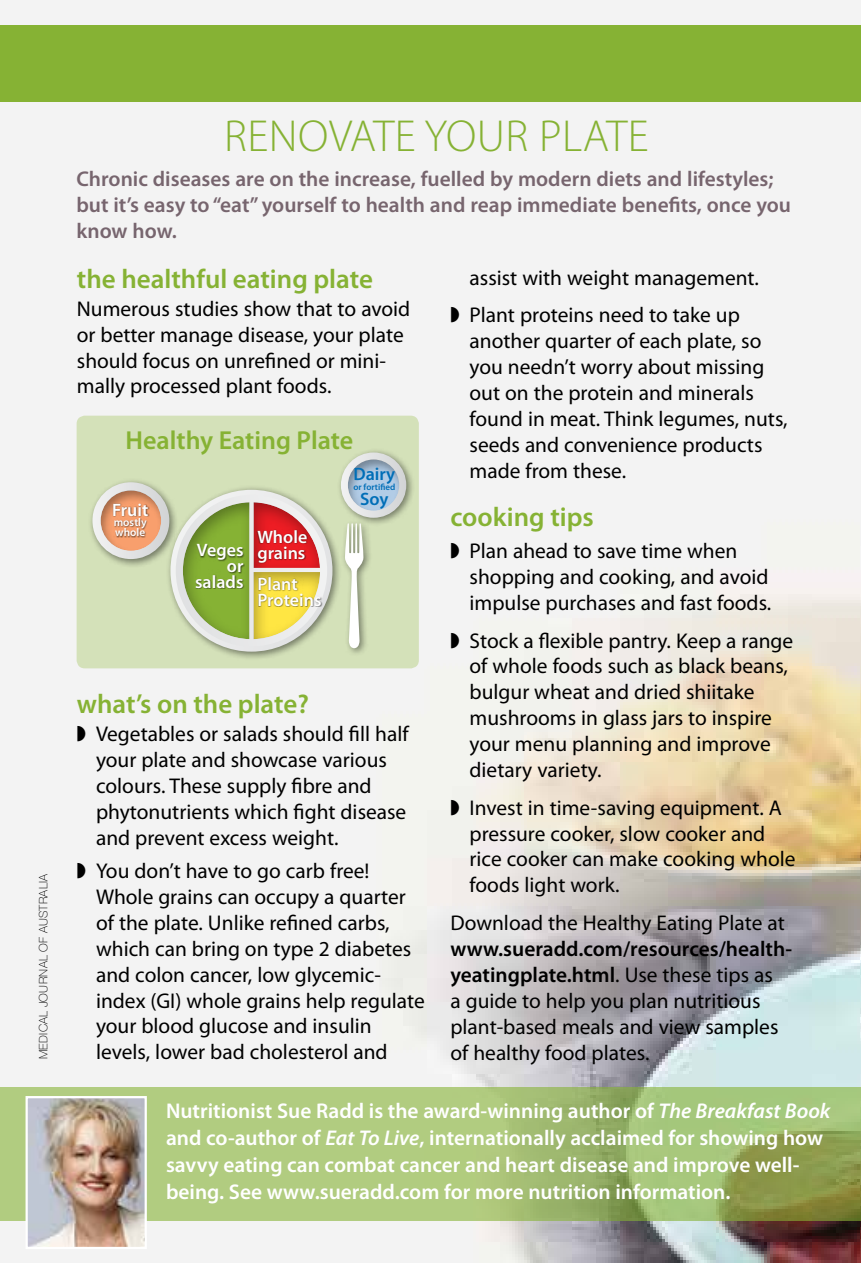
<style>
.page{position:relative;width:862px;height:1263px;background:#fff}
.page>*{position:absolute;margin:0;border:0;box-sizing:border-box;transform-origin:0 0}
.t1{font:300 45px "Myriad Pro";letter-spacing:.01em;color:#86b234}
.t2{font:600 27px "Myriad Pro";color:#86b234}
.t3{font:600 26.1px "Myriad Pro";color:#86b234}
.t4{font:21.38px/25.9px "Myriad Pro";color:#000}
.t5{font:600 21.38px/27px "Myriad Pro";color:#fff}
.t6{font:600 21.38px/25.9px "Myriad Pro";color:#77656e}
.t7{font:600 18px/15.8px "Myriad Pro";color:#fff}
.t8{font:600 18px "Myriad Pro";color:#006eb7}
.t9{font:100 11.7px "Helvetica Neue";letter-spacing:.025em;color:#000}
.t10{font:600 11.25px/9.9px "Myriad Pro";color:#fff}
.t11{font:600 9px "Myriad Pro";color:#006eb7}
.s1{font-weight:600}
.s2{font-style:italic}
</style>
<div class="page">
<img style="left:0;top:1px;width:860px;height:1262px">
<div style="left:0;top:26px;width:860px;height:76px;background:#86b234"></div>
<svg style="left:0;top:1087px;width:859px;height:134px;background:#a6c074"></svg>
<img style="left:29px;top:1099px;width:115px;height:147px">
<div style="left:26px;top:1096px;width:121px;height:153px;border:2px solid #fff"></div>
<div style="left:77px;top:416px;width:341px;height:252px;background:#d4e1b9;border-radius:8px"></div>
<div style="left:88px;top:477px;width:90px;height:91px;background:#000;opacity:.46"></div>
<svg style="left:92px;top:482px;width:77px;height:77px"></svg>
<div style="left:165px;top:485px;width:176px;height:176px;background:#000;opacity:.46"></div>
<svg style="left:170px;top:490px;width:162px;height:162px;background:#e5e6e5"></svg>
<div style="left:176px;top:495px;width:151px;height:151px;background:#e7e8e9;border-radius:76px"></div>
<div style="left:252px;top:498px;width:70px;height:70px;background:#000;opacity:.35"></div>
<div style="left:182px;top:498px;width:70px;height:142px;background:#000;opacity:.35"></div>
<svg style="left:183px;top:502px;width:137px;height:137px"></svg>
<div style="left:252px;top:568px;width:71px;height:72px;background:#000;opacity:.35"></div>
<div style="left:340px;top:519px;width:32px;height:138px;background:#000;opacity:.46"></div>
<svg style="left:344px;top:527px;width:19px;height:121px"></svg>
<div style="left:99px;top:487px;width:65px;height:66px;background:#000;opacity:.35"></div>
<div style="left:195px;top:544px;width:50px;height:45px;background:#000;opacity:.55"></div>
<div style="left:113px;top:503px;width:37px;height:35px;background:#000;opacity:.55"></div>
<div style="left:336px;top:448px;width:79px;height:79px;background:#000;opacity:.46"></div>
<svg style="left:341px;top:452px;width:65px;height:66px"></svg>
<div style="left:347px;top:455px;width:54px;height:56px;background:#000;opacity:.35"></div>
<div style="left:256px;top:530px;width:52px;height:34px;background:#000;opacity:.55"></div>
<div style="left:258px;top:577px;width:64px;height:30px;background:#000;opacity:.55"></div>
<p class="t9" style="left:37px;top:1059px;width:187px;rotate:-90deg">MEDICAL JOURNAL OF AUSTRALIA</p>
<h1 class="t1" style="left:224px;top:111px;width:425px">RENOVATE YOUR PLATE</h1>
<p class="t6" style="left:76px;top:166px;width:715px">Chronic diseases are on the increase, fuelled by modern diets and lifestyles; but it’s easy to “eat” yourself to health and reap immediate benefits, once you know how.</p>
<p class="t2" style="left:77px;top:263px;width:297px">the healthful eating plate</p>
<p class="t4" style="left:77px;top:296px;width:335px">Numerous studies show that to avoid or better manage disease, your plate should focus on unrefined or mini&shy;mally processed plant foods.</p>
<p class="t3" style="left:125px;top:425px;width:229px">Healthy Eating Plate</p>
<p class="t7" style="left:112px;top:502px;width:38px">Fruit</p>
<p class="t10" style="left:114px;top:518px;width:35px">mostly whole</p>
<p class="t7" style="left:195px;top:543px;width:50px;text-align:right">Veges or salads</p>
<p class="t7" style="left:257px;top:528px;width:51px;line-height:16.4px">Whole grains</p>
<p class="t7" style="left:257px;top:576px;width:66px">Plant<br>Proteins</p>
<p class="t8" style="left:353px;top:464px;width:43px">Dairy</p>
<p class="t11" style="left:353px;top:482px;width:43px">or fortified</p>
<p class="t8" style="left:360px;top:489px;width:30px">Soy</p>
<p class="t2" style="left:77px;top:689px;width:233px">what’s on the plate?</p>
<p class="t4" style="left:96px;top:721px;width:314px;text-indent:-19px">◗ Vegetables or salads should fill half your plate and showcase various colours. These supply fibre and phytonutrients which fight disease and prevent excess weight.</p>
<p class="t4" style="left:96px;top:858px;width:330px;text-indent:-19px">◗ You don’t have to go carb free!<br>Whole grains can occupy a quarter of the plate. Unlike refined carbs, which can bring on type 2 diabetes and colon cancer, low glycemic&shy;index (GI) whole grains help regulate your blood glucose and insulin levels, lower bad cholesterol and</p>
<p class="t4" style="left:450px;top:259px;width:310px;line-height:37.8px;text-indent:19px">assist with weight management. ◗ Plant proteins need to take up</p>
<p class="t4" style="left:469px;top:328px;width:319px">another quarter of each plate, so you needn’t worry about missing out on the protein and minerals found in meat. Think legumes, nuts, seeds and convenience products made from these.</p>
<p class="t2" style="left:450px;top:502px;width:145px">cooking tips</p>
<p class="t4" style="left:469px;top:538px;width:303px;text-indent:-19px">◗ Plan ahead to save time when shopping and cooking, and avoid impulse purchases and fast foods.</p>
<p class="t4" style="left:469px;top:628px;width:325px;text-indent:-19px">◗ Stock a flexible pantry. Keep a range of whole foods such as black beans, bulgur wheat and dried shiitake mushrooms in glass jars to inspire your menu planning and improve dietary variety.</p>
<p class="t4" style="left:469px;top:795px;width:327px;text-indent:-19px">◗ Invest in time-saving equipment. A pressure cooker, slow cooker and rice cooker can make cooking whole foods light work.</p>
<p class="t4" style="left:450px;top:910px;width:336px">Download the Healthy Eating Plate at</p>
<p class="t4" style="left:450px;top:936px;width:343px"><span class="s1">www.sueradd.com/resources/health&shy;yeatingplate.html</span>. Use these tips as<br>a guide to help you plan nutritious plant-based meals and view samples of healthy food plates.</p>
<p class="t5" style="left:166px;top:1097px;width:665px">Nutritionist Sue Radd is the award-winning author of <span class="s2">The Breakfast Book </span>and co-author of <span class="s2">Eat To Live</span>, internationally acclaimed for showing how savvy eating can combat cancer and heart disease and improve well&shy;being. See www.sueradd.com for more nutrition information.</p>
</div>
